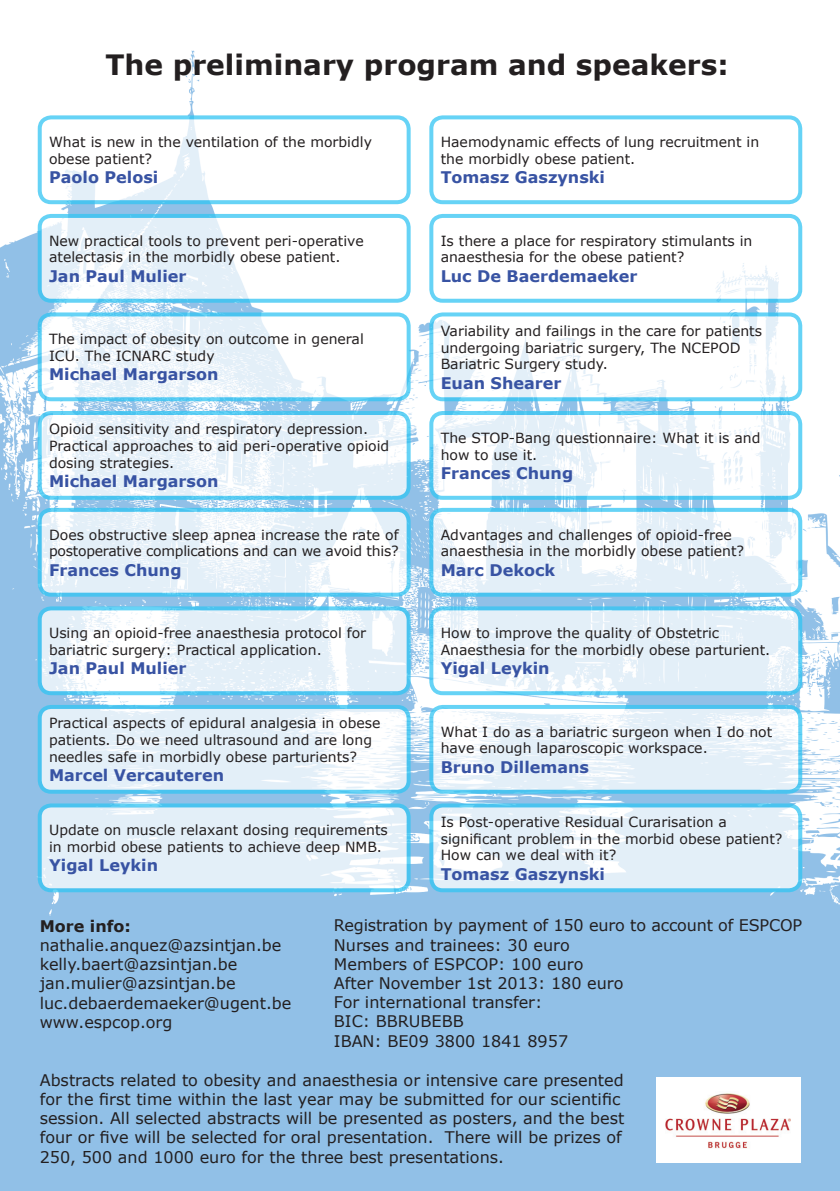
<style>
.page{position:relative;width:840px;height:1191px;background:#fff}
.page>*{position:absolute;margin:0;border:0;box-sizing:border-box;transform-origin:0 0}
.t1{font:700 28px "Verdana";color:#231f20}
.t2{font:16px/19.2px "Verdana";color:#231f20}
.t3{font:700 16px "Verdana";color:#3853a3}
.t4{font:700 16px "Verdana";color:#231f20}
.t5{font:14px/16.8px "Verdana";color:#231f20}
.t6{font:14px/16.8px "Verdana";letter-spacing:-.02em;color:#231f20}
</style>
<div class="page">
<img style="left:0;top:50px;width:839px;height:1141px">
<div style="left:655px;top:1077px;width:144px;height:85px;background:#fff"></div>
<img style="left:665px;top:1093px;width:125px;height:56px">
<div style="left:40px;top:117px;width:368px;height:85px;background:#fff;border-radius:11px"></div>
<div style="left:38px;top:115px;width:372px;height:89px;border:4px solid #33c5f3;border-radius:11px"></div>
<div style="left:431px;top:117px;width:368px;height:85px;background:#fff;border-radius:11px"></div>
<div style="left:429px;top:115px;width:372px;height:89px;border:4px solid #33c5f3;border-radius:11px"></div>
<svg style="left:40px;top:510px;width:368px;height:84px;fill:#e4eff9"></svg>
<div style="left:38px;top:508px;width:372px;height:88px;border:4px solid #33c5f3;border-radius:11px"></div>
<svg style="left:431px;top:510px;width:368px;height:84px;fill:#e3eff8"></svg>
<div style="left:429px;top:508px;width:372px;height:88px;border:4px solid #33c5f3;border-radius:11px"></div>
<svg style="left:40px;top:314px;width:368px;height:85px"></svg>
<div style="left:38px;top:312px;width:372px;height:89px;border:4px solid #33c5f3;border-radius:11px"></div>
<div style="left:431px;top:314px;width:368px;height:85px;background:#fff;border-radius:11px"></div>
<div style="left:429px;top:312px;width:372px;height:89px;border:4px solid #33c5f3;border-radius:11px"></div>
<svg style="left:40px;top:707px;width:368px;height:84px;fill:#e3eff8"></svg>
<div style="left:38px;top:705px;width:372px;height:88px;border:4px solid #33c5f3;border-radius:11px"></div>
<svg style="left:431px;top:707px;width:368px;height:84px;fill:#e3eff8"></svg>
<div style="left:429px;top:705px;width:372px;height:88px;border:4px solid #33c5f3;border-radius:11px"></div>
<svg style="left:431px;top:805px;width:368px;height:85px;fill:#e3eff8"></svg>
<div style="left:429px;top:803px;width:372px;height:89px;border:4px solid #33c5f3;border-radius:11px"></div>
<svg style="left:40px;top:216px;width:368px;height:85px"></svg>
<div style="left:38px;top:214px;width:372px;height:89px;border:4px solid #33c5f3;border-radius:11px"></div>
<div style="left:431px;top:216px;width:368px;height:85px;background:#fff;border-radius:11px"></div>
<div style="left:429px;top:214px;width:372px;height:89px;border:4px solid #33c5f3;border-radius:11px"></div>
<svg style="left:40px;top:608px;width:368px;height:85px;fill:#e3eff8"></svg>
<div style="left:38px;top:606px;width:372px;height:89px;border:4px solid #33c5f3;border-radius:11px"></div>
<svg style="left:431px;top:608px;width:368px;height:85px;fill:#e3eff8"></svg>
<div style="left:429px;top:606px;width:372px;height:89px;border:4px solid #33c5f3;border-radius:11px"></div>
<svg style="left:40px;top:413px;width:368px;height:85px;fill:#e4eff9"></svg>
<div style="left:38px;top:411px;width:372px;height:89px;border:4px solid #33c5f3;border-radius:11px"></div>
<svg style="left:431px;top:413px;width:368px;height:85px"></svg>
<div style="left:429px;top:411px;width:372px;height:89px;border:4px solid #33c5f3;border-radius:11px"></div>
<svg style="left:40px;top:805px;width:368px;height:85px;background:#e5f0f8"></svg>
<div style="left:38px;top:803px;width:372px;height:89px;border:4px solid #33c5f3;border-radius:11px"></div>
<h1 class="t1" style="left:105px;top:47px;width:624px">The preliminary program and speakers:</h1>
<p class="t5" style="left:49px;top:134px;width:324px">What is new in the ventilation of the morbidly obese patient?</p>
<p class="t3" style="left:49px;top:167px;width:111px">Paolo Pelosi</p>
<p class="t5" style="left:49px;top:232px;width:316px">New practical tools to prevent peri-operative atelectasis in the morbidly obese patient.</p>
<p class="t3" style="left:49px;top:265px;width:139px">Jan Paul Mulier</p>
<p class="t5" style="left:49px;top:331px;width:316px">The impact of obesity on outcome in general<br>ICU. The ICNARC study</p>
<p class="t3" style="left:49px;top:364px;width:171px">Michael Margarson</p>
<p class="t5" style="left:49px;top:421px;width:341px">Opioid sensitivity and respiratory depression.<br>Practical approaches to aid peri-operative opioid dosing strategies.</p>
<p class="t3" style="left:49px;top:471px;width:171px">Michael Margarson</p>
<p class="t6" style="left:49px;top:526px;width:351px">Does obstructive sleep apnea increase the rate of postoperative complications and can we avoid this?</p>
<p class="t3" style="left:49px;top:559px;width:134px">Frances Chung</p>
<p class="t5" style="left:49px;top:625px;width:318px">Using an opioid-free anaesthesia protocol for bariatric surgery: Practical application.</p>
<p class="t3" style="left:49px;top:658px;width:139px">Jan Paul Mulier</p>
<p class="t5" style="left:49px;top:715px;width:333px">Practical aspects of epidural analgesia in obese patients. Do we need ultrasound and are long needles safe in morbidly obese parturients?</p>
<p class="t3" style="left:49px;top:765px;width:176px">Marcel Vercauteren</p>
<p class="t5" style="left:49px;top:822px;width:340px">Update on muscle relaxant dosing requirements in morbid obese patients to achieve deep NMB.</p>
<p class="t3" style="left:49px;top:855px;width:110px">Yigal Leykin</p>
<p class="t5" style="left:440px;top:134px;width:320px">Haemodynamic effects of lung recruitment in the morbidly obese patient.</p>
<p class="t3" style="left:440px;top:167px;width:166px">Tomasz Gaszynski</p>
<p class="t5" style="left:440px;top:232px;width:313px">Is there a place for respiratory stimulants in anaesthesia for the obese patient?</p>
<p class="t3" style="left:440px;top:265px;width:198px">Luc De Baerdemaeker</p>
<p class="t5" style="left:440px;top:322px;width:323px">Variability and failings in the care for patients undergoing bariatric surgery, The NCEPOD<br>Bariatric Surgery study.</p>
<p class="t3" style="left:440px;top:372px;width:122px">Euan Shearer</p>
<p class="t5" style="left:440px;top:429px;width:321px">The STOP-Bang questionnaire: What it is and how to use it.</p>
<p class="t3" style="left:440px;top:462px;width:134px">Frances Chung</p>
<p class="t5" style="left:440px;top:526px;width:305px">Advantages and challenges of opioid-free anaesthesia in the morbidly obese patient?</p>
<p class="t3" style="left:440px;top:559px;width:116px">Marc Dekock</p>
<p class="t5" style="left:440px;top:625px;width:331px">How to improve the quality of Obstetric<br>Anaesthesia for the morbidly obese parturient.</p>
<p class="t3" style="left:440px;top:658px;width:110px">Yigal Leykin</p>
<p class="t5" style="left:440px;top:723px;width:333px">What I do as a bariatric surgeon when I do not have enough laparoscopic workspace.</p>
<p class="t3" style="left:440px;top:756px;width:150px">Bruno Dillemans</p>
<p class="t5" style="left:440px;top:813px;width:343px">Is Post-operative Residual Curarisation a significant problem in the morbid obese patient?<br>How can we deal with it?</p>
<p class="t3" style="left:440px;top:863px;width:166px">Tomasz Gaszynski</p>
<p class="t4" style="left:40px;top:915px;width:93px">More info:</p>
<p class="t2" style="left:40px;top:935px;width:253px">nathalie.anquez@azsintjan.be kelly.baert@azsintjan.be jan.mulier@azsintjan.be luc.debaerdemaeker@ugent.be www.espcop.org</p>
<p class="t2" style="left:334px;top:916px;width:469px">Registration by payment of 150 euro to account of ESPCOP<br>Nurses and trainees: 30 euro<br>Members of ESPCOP: 100 euro<br>After November 1st 2013: 180 euro<br>For international transfer:<br>BIC: BBRUBEBB<br>IBAN: BE09 3800 1841 8957</p>
<p class="t2" style="left:40px;top:1070px;width:586px">Abstracts related to obesity and anaesthesia or intensive care presented for the first time within the last year may be submitted for our scientific session. All selected abstracts will be presented as posters, and the best four or five will be selected for oral presentation. There will be prizes of 250, 500 and 1000 euro for the three best presentations.</p>
</div>
